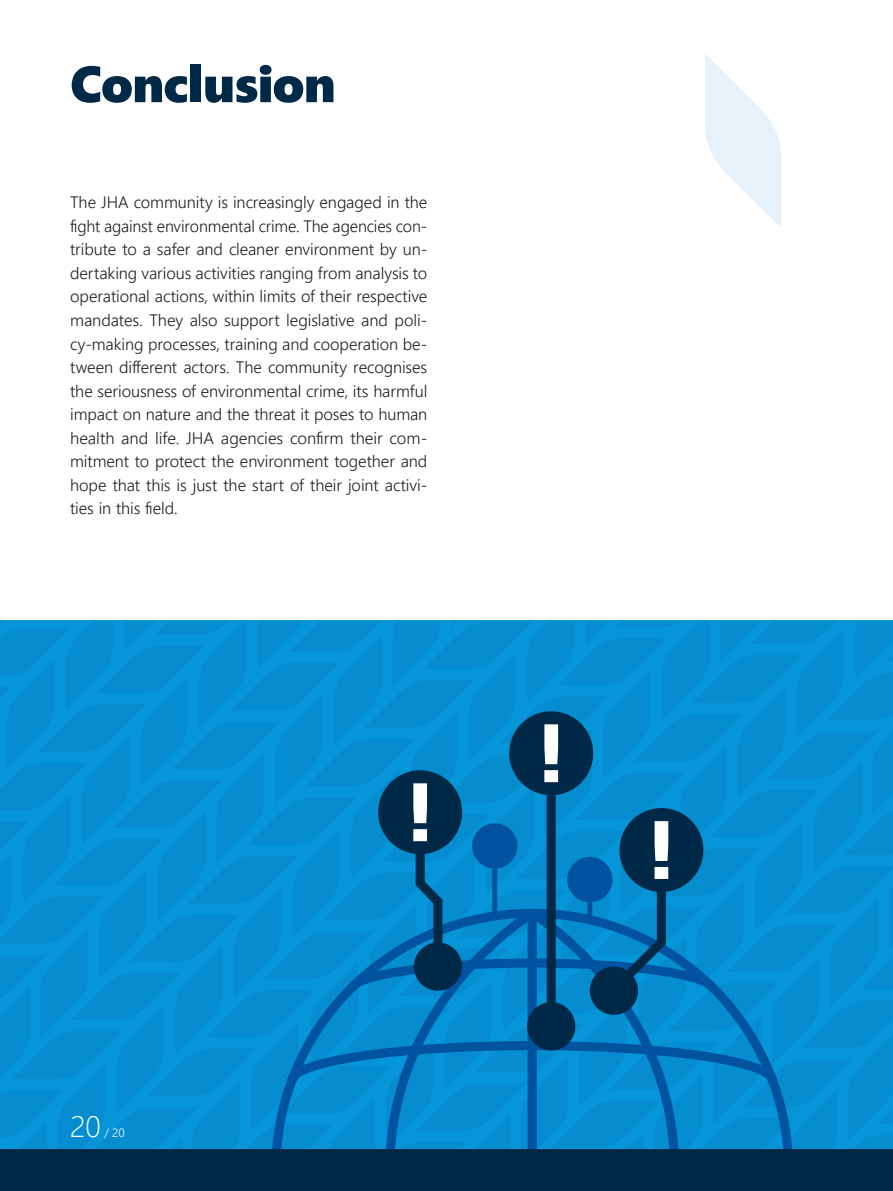
<style>
.page{position:relative;width:893px;height:1191px;background:#fff}
.page>*{position:absolute;margin:0;border:0;box-sizing:border-box;transform-origin:0 0}
.TEST_2{font:51px "Segoe UI Black";letter-spacing:-.02em;color:#002948}
.t1{font:300 30px "Segoe UI";color:#fff}
.TEST{font:300 16.5px/23.5px "Segoe UI";letter-spacing:-.005em;color:#231f20;text-align:justify}
.t2{font:300 12px "Segoe UI";color:#fff}
</style>
<div class="page">
<div style="left:0;top:1116px;width:893px;height:75px;background:#002948"></div>
<svg style="left:0;top:620px;width:893px;height:529px;background:#0590d2"></svg>
<svg style="left:705px;top:54px;width:76px;height:173px"></svg>
<svg style="left:267px;top:904px;width:531px;height:245px;background:#0488cc"></svg>
<div style="left:527px;top:1002px;width:48px;height:48px;background:#002948;border-radius:50%"></div>
<svg style="left:411px;top:774px;width:259px;height:264px;background:#0378b6"></svg>
<div style="left:378px;top:770px;width:84px;height:84px;background:#002948;border-radius:50%"></div>
<svg style="left:413px;top:783px;width:14px;height:58px"></svg>
<div style="left:619px;top:808px;width:84px;height:84px;background:#002948;border-radius:50%"></div>
<svg style="left:654px;top:821px;width:14px;height:58px"></svg>
<div style="left:509px;top:711px;width:84px;height:84px;background:#002948;border-radius:50%"></div>
<svg style="left:544px;top:724px;width:14px;height:58px"></svg>
<div style="left:492px;top:868px;width:5px;height:47px;background:#0153a0"></div>
<div style="left:472px;top:823px;width:45px;height:45px;background:#0153a0;border-radius:50%"></div>
<div style="left:587px;top:902px;width:5px;height:18px;background:#0153a0"></div>
<div style="left:567px;top:857px;width:45px;height:45px;background:#0153a0;border-radius:50%"></div>
<p class="TEST_2" style="left:70px;top:47px;width:267px">Conclusion</p>
<p class="TEST" style="left:70px;top:189px;width:359px">The JHA community is increasingly engaged in the fight against environmental crime. The agencies con&shy;tribute to a safer and cleaner environment by un&shy;dertaking various activities ranging from analysis to operational actions, within limits of their respective mandates. They also support legislative and poli&shy;cy-making processes, training and cooperation be&shy;tween different actors. The community recognises the seriousness of environmental crime, its harmful impact on nature and the threat it poses to human health and life. JHA agencies confirm their com&shy;mitment to protect the environment together and hope that this is just the start of their joint activi&shy;ties in this field.</p>
<p class="t1" style="left:70px;top:1098px;width:32px">20</p>
<p class="t2" style="left:104px;top:1121px;width:22px">/ 20</p>
</div>
